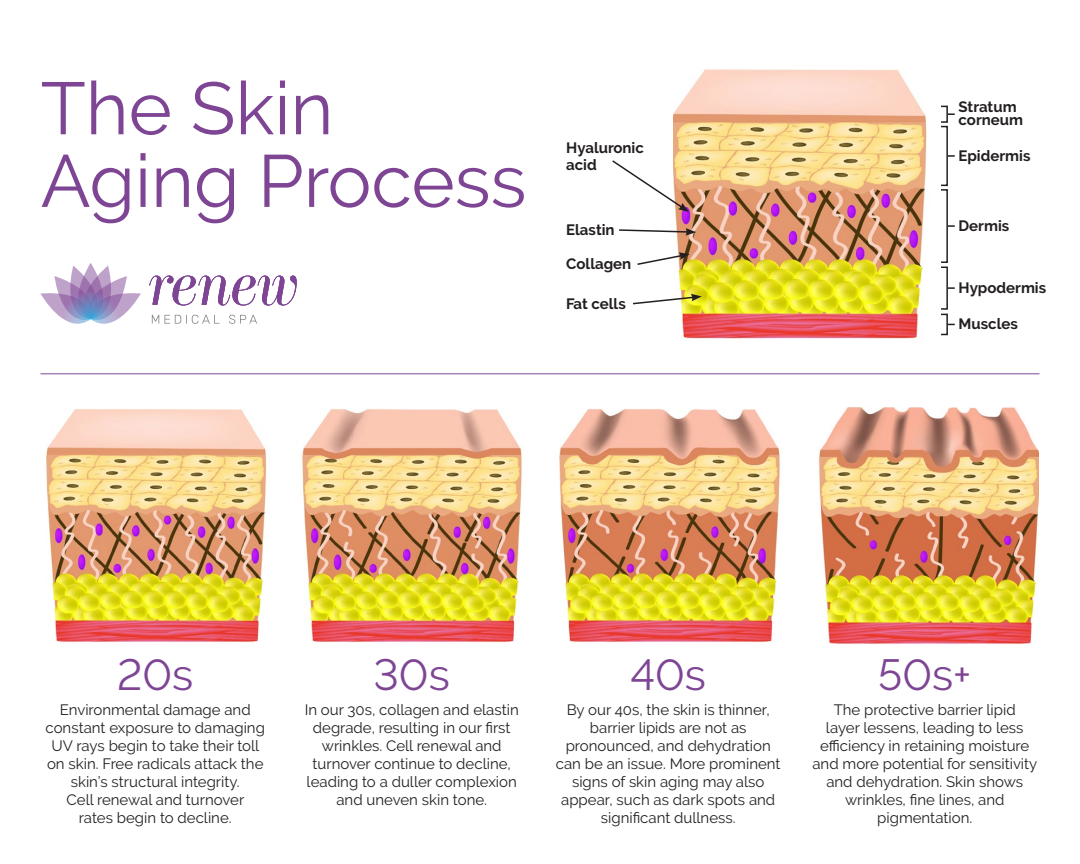
<style>
.page{position:relative;width:1080px;height:864px;background:#fff}
.page>*{position:absolute;margin:0;border:0;box-sizing:border-box;transform-origin:0 0}
.t1{font:73.65px "Raleway";color:#7e4594}
.t2{font:43.5px "Raleway";color:#7e4594}
.Body{font:15px/18px "Raleway";color:#231f20;text-align:center}
.Body-2{font:700 15px "Raleway";color:#231f20}
</style>
<div class="page">
<img style="left:559px;top:408px;width:221px;height:234px">
<img style="left:818px;top:408px;width:221px;height:236px">
<img style="left:302px;top:409px;width:220px;height:234px">
<img style="left:46px;top:409px;width:221px;height:233px">
<img style="left:674px;top:69px;width:253px;height:270px">
<hr style="left:40px;top:373px;width:1000px;height:1px;background:#a683b7">
<svg style="left:152px;top:315px;width:68px;height:9px"></svg>
<svg style="left:229px;top:315px;width:28px;height:9px"></svg>
<svg style="left:149px;top:276px;width:148px;height:29px"></svg>
<svg style="left:40px;top:263px;width:101px;height:61px"></svg>
<svg style="left:612px;top:159px;width:77px;height:53px"></svg>
<svg style="left:619px;top:228px;width:77px;height:8px"></svg>
<svg style="left:637px;top:252px;width:53px;height:14px"></svg>
<svg style="left:633px;top:294px;width:69px;height:11px"></svg>
<div style="left:940px;top:106px;width:8px;height:17px;border:2px solid #231f20"></div>
<svg style="left:948px;top:113px;width:7px;height:2px"></svg>
<div style="left:940px;top:126px;width:8px;height:60px;border:2px solid #231f20"></div>
<svg style="left:948px;top:155px;width:7px;height:2px"></svg>
<div style="left:940px;top:189px;width:8px;height:74px;border:2px solid #231f20"></div>
<svg style="left:948px;top:225px;width:7px;height:2px"></svg>
<div style="left:940px;top:267px;width:8px;height:43px;border:2px solid #231f20"></div>
<svg style="left:948px;top:287px;width:7px;height:2px"></svg>
<div style="left:940px;top:314px;width:8px;height:21px;border:2px solid #231f20"></div>
<p class="t1" style="left:41px;top:66px;width:294px">The Skin</p>
<p class="t1" style="left:41px;top:138px;width:487px">Aging Process</p>
<p class="Body-2" style="left:566px;top:140px;width:79px">Hyaluronic</p>
<p class="Body-2" style="left:566px;top:156px;width:32px">acid</p>
<p class="Body-2" style="left:566px;top:221px;width:50px">Elastin</p>
<p class="Body-2" style="left:566px;top:255px;width:67px">Collagen</p>
<p class="Body-2" style="left:566px;top:295px;width:61px">Fat cells</p>
<p class="Body-2" style="left:959px;top:98px;width:60px">Stratum</p>
<p class="Body-2" style="left:959px;top:112px;width:66px">corneum</p>
<p class="Body-2" style="left:959px;top:147px;width:73px">Epidermis</p>
<p class="Body-2" style="left:959px;top:217px;width:52px">Dermis</p>
<p class="Body-2" style="left:959px;top:279px;width:89px">Hypodermis</p>
<p class="Body-2" style="left:959px;top:315px;width:61px">Muscles</p>
<p class="t2" style="left:117px;top:649px;width:78px">20s</p>
<p class="Body" style="left:46px;top:700px;width:221px">Environmental damage and constant exposure to damaging<br>UV rays begin to take their toll on skin. Free radicals attack the skin’s structural integrity.<br>Cell renewal and turnover<br>rates begin to decline.</p>
<p class="t2" style="left:374px;top:649px;width:78px">30s</p>
<p class="Body" style="left:305px;top:700px;width:216px">In our 30s, collagen and elastin degrade, resulting in our first wrinkles. Cell renewal and turnover continue to decline, leading to a duller complexion and uneven skin tone.</p>
<p class="t2" style="left:630px;top:649px;width:77px">40s</p>
<p class="Body" style="left:556px;top:700px;width:226px">By our 40s, the skin is thinner, barrier lipids are not as pronounced, and dehydration can be an issue. More prominent signs of skin aging may also appear, such as dark spots and significant dullness.</p>
<p class="t2" style="left:878px;top:649px;width:95px">50s+</p>
<p class="Body" style="left:812px;top:700px;width:226px">The protective barrier lipid<br>layer lessens, leading to less efficiency in retaining moisture and more potential for sensitivity and dehydration. Skin shows wrinkles, fine lines, and pigmentation.</p>
</div>
